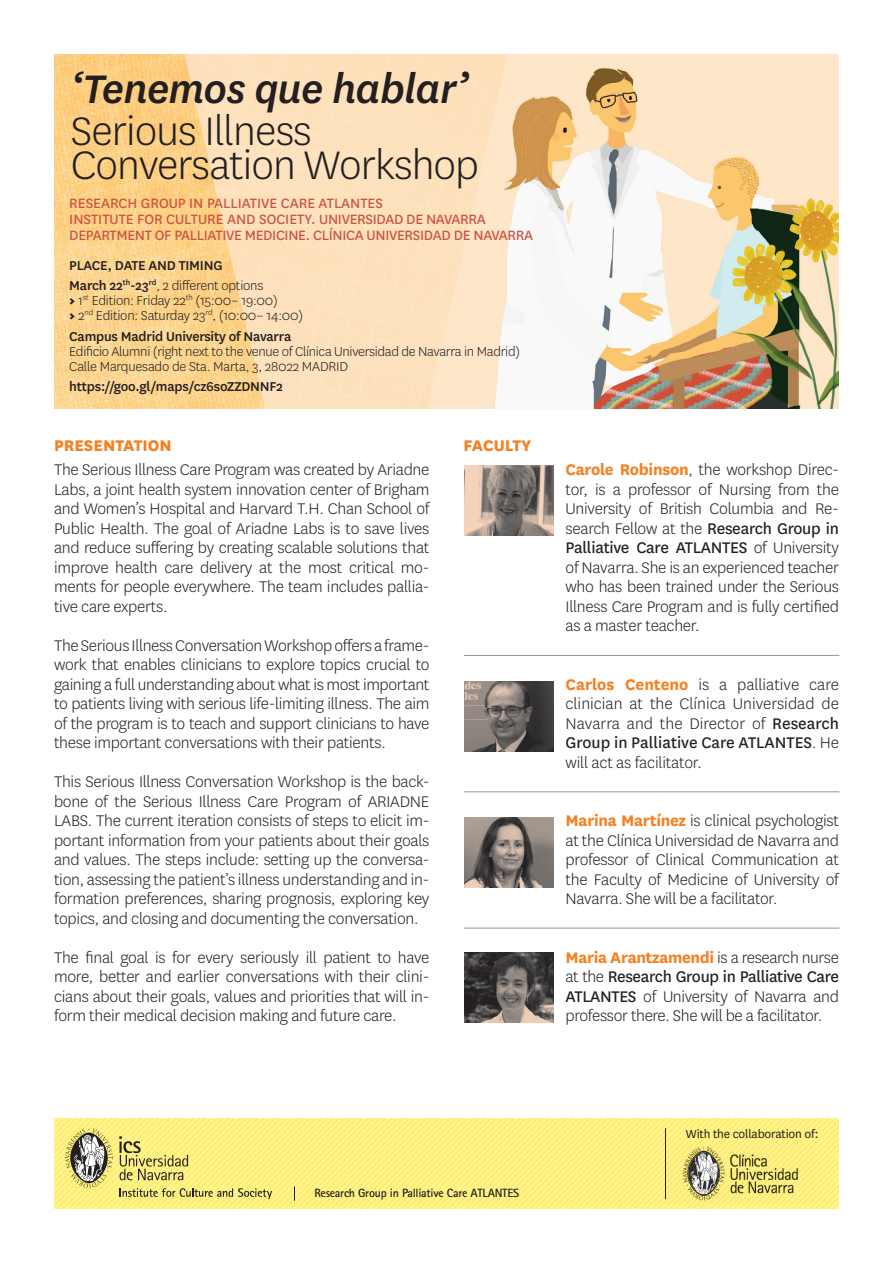
<style>
.page{position:relative;width:893px;height:1263px;background:#fff}
.page>*{position:absolute;margin:0;border:0;box-sizing:border-box;transform-origin:0 0}
.t1{font:300 46.5px/34.5px "National";letter-spacing:-.02em;color:#231f20}
.t2{font:italic 500 46.5px "National";letter-spacing:-.02em;color:#231f20}
.t3{font:300 18px/19.5px "National";letter-spacing:-.015em;color:#231f20;text-align:justify}
.t4{font:800 18px "National";color:#f58021}
.t5{font:15.75px/15.8px "National";letter-spacing:-.02em;color:#cd5242}
.t6{font:300 15px/15px "National";letter-spacing:-.02em;color:#231f20}
.t7{font:500 15px/20.5px "National";letter-spacing:-.015em;color:#231f20}
.t8{font:13.5px "National";letter-spacing:-.015em;color:#231f20}
.t9{font:700 12px "Rotis Sans Serif";letter-spacing:-.02em;color:#231f20}
.s1{font-weight:300}
.s2{font-weight:900}
.s3{font-weight:700;color:#f58021}
.s4{font-weight:400}
</style>
<div class="page">
<img style="left:54px;top:54px;width:785px;height:354px">
<hr style="left:464px;top:791px;width:375px;height:1px;background:#939598">
<hr style="left:464px;top:655px;width:375px;height:1px;background:#939598">
<hr style="left:464px;top:928px;width:375px;height:1px;background:#939598">
<img style="left:464px;top:466px;width:90px;height:70px">
<img style="left:464px;top:681px;width:90px;height:70px">
<img style="left:464px;top:817px;width:90px;height:70px">
<img style="left:464px;top:952px;width:90px;height:71px">
<img style="left:54px;top:1118px;width:785px;height:91px">
<svg style="left:65px;top:1128px;width:48px;height:60px;background:#bab27e"></svg>
<svg style="left:119px;top:1136px;width:69px;height:44px;background:#d6ca6e"></svg>
<svg style="left:120px;top:1188px;width:152px;height:11px;background:#cbc06a"></svg>
<img style="left:665px;top:1143px;width:151px;height:61px">
<img style="left:688px;top:1152px;width:31px;height:42px">
<svg style="left:294px;top:1186px;width:1px;height:15px"></svg>
<hr style="left:665px;top:1128px;width:1px;height:71px;background:#231f20">
<h1 class="t2" style="left:71px;top:58px;width:399px">‘Tenemos que hablar’</h1>
<h1 class="t1" style="left:71px;top:112px;width:410px">Serious Illness<br>Conversation Workshop</h1>
<p class="t5" style="left:69px;top:195px;width:465px">RESEARCH GROUP IN PALLIATIVE CARE ATLANTES<br>INSTITUTE FOR CULTURE AND SOCIETY. UNIVERSIDAD DE NAVARRA<br>DEPARTMENT OF PALLIATIVE MEDICINE. CLÍNICA UNIVERSIDAD DE NAVARRA</p>
<p class="t7" style="left:69px;top:254px;width:196px">PLACE, DATE AND TIMING<br>March 22<sup>th</sup>-23<sup>rd</sup><span class="s1">, 2 different options</span></p>
<p class="t6" style="left:69px;top:293px;width:235px"><span class="s2">&gt;</span> 1<sup>st</sup> Edition: Friday 22<sup>th</sup> (15:00– 19:00)<br><span class="s2">&gt;</span> 2<sup>nd</sup> Edition: Saturday 23<sup>rd</sup>, (10:00– 14:00)</p>
<p class="t7" style="left:69px;top:325px;width:224px">Campus Madrid University of Navarra</p>
<p class="t6" style="left:69px;top:343px;width:452px">Edificio Alumni (right next to the venue of Clínica Universidad de Navarra in Madrid)<br>Calle Marquesado de Sta. Marta, 3, 28022 MADRID</p>
<p class="t7" style="left:69px;top:375px;width:215px">https://goo.gl/maps/cz6soZZDNNF2</p>
<p class="t4" style="left:54px;top:433px;width:119px">PRESENTATION</p>
<p class="t3" style="left:54px;top:459px;width:377px">The Serious Illness Care Program was created by Ariadne Labs, a joint health system innovation center of Brigham and Women’s Hospital and Harvard T.H. Chan School of Public Health. The goal of Ariadne Labs is to save lives and reduce suffering by creating scalable solutions that improve health care delivery at the most critical mo&shy;ments for people everywhere. The team includes pallia&shy;tive care experts.</p>
<p class="t3" style="left:54px;top:635px;width:377px">The Serious Illness Conversation Workshop offers a frame&shy;work that enables clinicians to explore topics crucial to gaining a full understanding about what is most important to patients living with serious life-limiting illness. The aim of the program is to teach and support clinicians to have these important conversations with their patients.</p>
<p class="t3" style="left:54px;top:771px;width:377px">This Serious Illness Conversation Workshop is the back&shy;bone of the Serious Illness Care Program of ARIADNE LABS. The current iteration consists of steps to elicit im&shy;portant information from your patients about their goals and values. The steps include: setting up the conversa&shy;tion, assessing the patient’s illness understanding and in&shy;formation preferences, sharing prognosis, exploring key topics, and closing and documenting the conversation.</p>
<p class="t3" style="left:54px;top:947px;width:377px">The final goal is for every seriously ill patient to have more, better and earlier conversations with their clini&shy;cians about their goals, values and priorities that will in&shy;form their medical decision making and future care.</p>
<p class="t4" style="left:463px;top:433px;width:69px">FACULTY</p>
<p class="t3" style="left:566px;top:459px;width:275px"><span class="s3">Carole Robinson</span>, the workshop Direc&shy;tor, is a professor of Nursing from the University of British Columbia and Re&shy;search Fellow at the <span class="s4">Research Group in Palliative Care ATLANTES</span> of University of Navarra. She is an experienced teacher who has been trained under the Serious Illness Care Program and is fully certified as a master teacher.</p>
<p class="t3" style="left:566px;top:674px;width:275px"><span class="s3">Carlos Centeno</span> is a palliative care clinician at the Clínica Universidad de Navarra and the Director of <span class="s4">Research Group in Palliative Care ATLANTES</span>. He will act as facilitator.</p>
<p class="t3" style="left:566px;top:810px;width:275px"><span class="s3">Marina Martínez</span> is clinical psychologist at the Clínica Universidad de Navarra and professor of Clinical Communication at the Faculty of Medicine of University of Navarra. She will be a facilitator.</p>
<p class="t3" style="left:566px;top:947px;width:275px"><span class="s3">Maria Arantzamendi</span> is a research nurse at the <span class="s4">Research Group in Palliative Care ATLANTES</span> of University of Navarra and professor there. She will be a facilitator.</p>
<p class="t9" style="left:314px;top:1185px;width:206px">Research Group in Palliative Care ATLANTES</p>
<p class="t8" style="left:686px;top:1125px;width:134px">With the collaboration of:</p>
</div>
